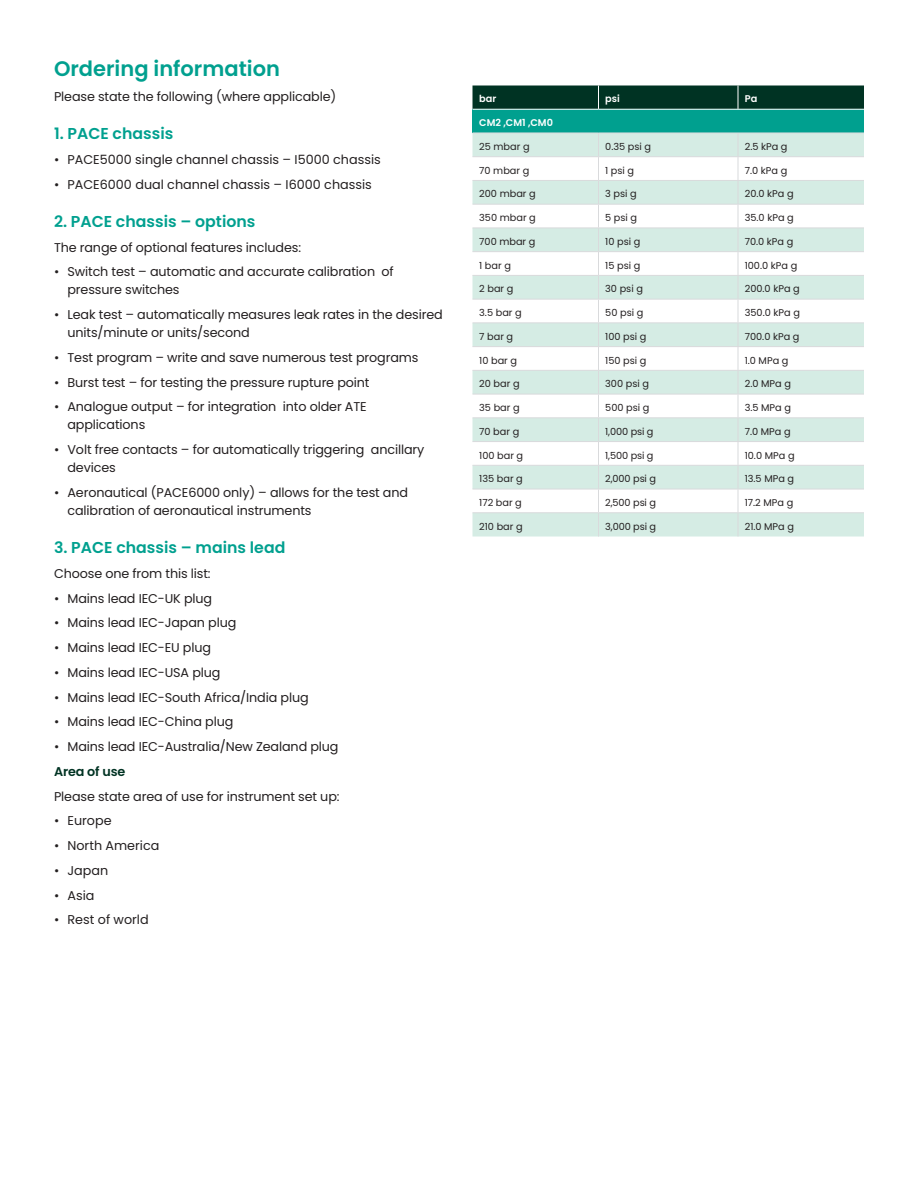
<style>
.page{position:relative;width:918px;height:1188px;background:#fff}
.page>*{position:absolute;margin:0;border:0;box-sizing:border-box;transform-origin:0 0}
.t1{font:600 21px "Poppins";color:#00a08f}
.t2{font:600 15.75px "Poppins";color:#00a08f}
.t3{font:12.75px/18px "Poppins";letter-spacing:-.01em;color:#231f20}
.t4{font:600 12.75px "Poppins";letter-spacing:-.01em;color:#003323}
.t5{font:9.75px "Poppins";color:#231f20}
.t6{font:600 9.75px "Poppins";color:#fff}
</style>
<div class="page">
<div style="left:473px;top:109px;width:391px;height:24px;background:#00a08f"></div>
<svg style="left:472px;top:133px;width:392px;height:404px;fill:#d5ece4"></svg>
<hr style="left:473px;top:133px;width:126px;height:1px;background:#d9dadc">
<hr style="left:599px;top:133px;width:139px;height:1px;background:#d9dadc">
<hr style="left:738px;top:133px;width:126px;height:1px;background:#d9dadc">
<hr style="left:473px;top:156px;width:126px;height:1px;background:#d9dadc">
<hr style="left:599px;top:156px;width:139px;height:1px;background:#d9dadc">
<hr style="left:738px;top:156px;width:126px;height:1px;background:#d9dadc">
<hr style="left:473px;top:180px;width:126px;height:1px;background:#d9dadc">
<hr style="left:599px;top:180px;width:139px;height:1px;background:#d9dadc">
<hr style="left:738px;top:180px;width:126px;height:1px;background:#d9dadc">
<hr style="left:473px;top:204px;width:126px;height:1px;background:#d9dadc">
<hr style="left:599px;top:204px;width:139px;height:1px;background:#d9dadc">
<hr style="left:738px;top:204px;width:126px;height:1px;background:#d9dadc">
<hr style="left:473px;top:228px;width:126px;height:1px;background:#d9dadc">
<hr style="left:599px;top:228px;width:139px;height:1px;background:#d9dadc">
<hr style="left:738px;top:228px;width:126px;height:1px;background:#d9dadc">
<hr style="left:473px;top:251px;width:126px;height:1px;background:#d9dadc">
<hr style="left:599px;top:251px;width:139px;height:1px;background:#d9dadc">
<hr style="left:738px;top:251px;width:126px;height:1px;background:#d9dadc">
<hr style="left:473px;top:275px;width:126px;height:1px;background:#d9dadc">
<hr style="left:599px;top:275px;width:139px;height:1px;background:#d9dadc">
<hr style="left:738px;top:275px;width:126px;height:1px;background:#d9dadc">
<hr style="left:473px;top:299px;width:126px;height:1px;background:#d9dadc">
<hr style="left:599px;top:299px;width:139px;height:1px;background:#d9dadc">
<hr style="left:738px;top:299px;width:126px;height:1px;background:#d9dadc">
<hr style="left:473px;top:322px;width:126px;height:1px;background:#d9dadc">
<hr style="left:599px;top:322px;width:139px;height:1px;background:#d9dadc">
<hr style="left:738px;top:322px;width:126px;height:1px;background:#d9dadc">
<hr style="left:473px;top:346px;width:126px;height:1px;background:#d9dadc">
<hr style="left:599px;top:346px;width:139px;height:1px;background:#d9dadc">
<hr style="left:738px;top:346px;width:126px;height:1px;background:#d9dadc">
<hr style="left:473px;top:370px;width:126px;height:1px;background:#d9dadc">
<hr style="left:599px;top:370px;width:139px;height:1px;background:#d9dadc">
<hr style="left:738px;top:370px;width:126px;height:1px;background:#d9dadc">
<hr style="left:473px;top:394px;width:126px;height:1px;background:#d9dadc">
<hr style="left:599px;top:394px;width:139px;height:1px;background:#d9dadc">
<hr style="left:738px;top:394px;width:126px;height:1px;background:#d9dadc">
<hr style="left:473px;top:417px;width:126px;height:1px;background:#d9dadc">
<hr style="left:599px;top:417px;width:139px;height:1px;background:#d9dadc">
<hr style="left:738px;top:417px;width:126px;height:1px;background:#d9dadc">
<hr style="left:473px;top:441px;width:126px;height:1px;background:#d9dadc">
<hr style="left:599px;top:441px;width:139px;height:1px;background:#d9dadc">
<hr style="left:738px;top:441px;width:126px;height:1px;background:#d9dadc">
<hr style="left:473px;top:465px;width:126px;height:1px;background:#d9dadc">
<hr style="left:599px;top:465px;width:139px;height:1px;background:#d9dadc">
<hr style="left:738px;top:465px;width:126px;height:1px;background:#d9dadc">
<hr style="left:473px;top:489px;width:126px;height:1px;background:#d9dadc">
<hr style="left:599px;top:489px;width:139px;height:1px;background:#d9dadc">
<hr style="left:738px;top:489px;width:126px;height:1px;background:#d9dadc">
<hr style="left:473px;top:512px;width:126px;height:1px;background:#d9dadc">
<hr style="left:599px;top:512px;width:139px;height:1px;background:#d9dadc">
<svg style="left:598px;top:134px;width:1px;height:403px"></svg>
<hr style="left:738px;top:512px;width:126px;height:1px;background:#d9dadc">
<svg style="left:738px;top:134px;width:1px;height:403px"></svg>
<svg style="left:472px;top:85px;width:392px;height:24px;background:#0a3b2c"></svg>
<hr style="left:473px;top:109px;width:126px;height:1px;background:#fff">
<hr style="left:599px;top:109px;width:139px;height:1px;background:#fff">
<hr style="left:738px;top:109px;width:126px;height:1px;background:#fff">
<h1 class="t1" style="left:54px;top:56px;width:227px">Ordering information</h1>
<p class="t3" style="left:54px;top:88px;width:284px">Please state the following (where applicable)</p>
<p class="t2" style="left:54px;top:124px;width:121px">1. PACE chassis</p>
<p class="t3" style="left:54px;top:151px;width:328px">• PACE5000 single channel chassis – I5000 chassis</p>
<p class="t3" style="left:54px;top:175px;width:319px">• PACE6000 dual channel chassis – I6000 chassis</p>
<p class="t2" style="left:54px;top:212px;width:203px">2. PACE chassis – options</p>
<p class="t3" style="left:54px;top:238px;width:249px">The range of optional features includes:</p>
<p class="t3" style="left:68px;top:263px;width:328px;text-indent:-14px">• Switch test – automatic and accurate calibration of pressure switches</p>
<p class="t3" style="left:68px;top:306px;width:377px;text-indent:-14px">• Leak test – automatically measures leak rates in the desired units/minute or units/second</p>
<p class="t3" style="left:54px;top:349px;width:366px">• Test program – write and save numerous test programs</p>
<p class="t3" style="left:54px;top:373px;width:317px">• Burst test – for testing the pressure rupture point</p>
<p class="t3" style="left:68px;top:398px;width:301px;text-indent:-14px">• Analogue output – for integration into older ATE applications</p>
<p class="t3" style="left:68px;top:441px;width:358px;text-indent:-14px">• Volt free contacts – for automatically triggering ancillary devices</p>
<p class="t3" style="left:68px;top:484px;width:342px;text-indent:-14px">• Aeronautical (PACE6000 only) – allows for the test and calibration of aeronautical instruments</p>
<p class="t2" style="left:54px;top:538px;width:233px">3. PACE chassis – mains lead</p>
<p class="t3" style="left:54px;top:565px;width:158px">Choose one from this list:</p>
<p class="t3" style="left:54px;top:589px;width:160px">• Mains lead IEC-UK plug</p>
<p class="t3" style="left:54px;top:614px;width:184px">• Mains lead IEC-Japan plug</p>
<p class="t3" style="left:54px;top:639px;width:159px">• Mains lead IEC-EU plug</p>
<p class="t3" style="left:54px;top:664px;width:168px">• Mains lead IEC-USA plug</p>
<p class="t3" style="left:54px;top:688px;width:256px">• Mains lead IEC-South Africa/India plug</p>
<p class="t3" style="left:54px;top:713px;width:181px">• Mains lead IEC-China plug</p>
<p class="t3" style="left:54px;top:738px;width:286px">• Mains lead IEC-Australia/New Zealand plug</p>
<p class="t4" style="left:54px;top:764px;width:73px">Area of use</p>
<p class="t3" style="left:54px;top:787px;width:287px">Please state area of use for instrument set up:</p>
<p class="t3" style="left:54px;top:812px;width:59px">• Europe</p>
<p class="t3" style="left:54px;top:837px;width:107px">• North America</p>
<p class="t3" style="left:54px;top:862px;width:56px">• Japan</p>
<p class="t3" style="left:54px;top:886px;width:42px">• Asia</p>
<p class="t3" style="left:54px;top:911px;width:96px">• Rest of world</p>
<p class="t6" style="left:479px;top:93px;width:19px">bar</p>
<p class="t6" style="left:605px;top:93px;width:16px">psi</p>
<p class="t6" style="left:745px;top:93px;width:14px">Pa</p>
<p class="t6" style="left:479px;top:117px;width:75px">CM2 ,CM1 ,CM0</p>
<p class="t5" style="left:479px;top:141px;width:52px">25 mbar g</p>
<p class="t5" style="left:605px;top:141px;width:47px">0.35 psi g</p>
<p class="t5" style="left:745px;top:141px;width:44px">2.5 kPa g</p>
<p class="t5" style="left:479px;top:165px;width:52px">70 mbar g</p>
<p class="t5" style="left:605px;top:165px;width:30px">1 psi g</p>
<p class="t5" style="left:745px;top:165px;width:44px">7.0 kPa g</p>
<p class="t5" style="left:479px;top:188px;width:58px">200 mbar g</p>
<p class="t5" style="left:605px;top:188px;width:33px">3 psi g</p>
<p class="t5" style="left:745px;top:188px;width:50px">20.0 kPa g</p>
<p class="t5" style="left:479px;top:212px;width:58px">350 mbar g</p>
<p class="t5" style="left:605px;top:212px;width:33px">5 psi g</p>
<p class="t5" style="left:745px;top:212px;width:51px">35.0 kPa g</p>
<p class="t5" style="left:479px;top:236px;width:58px">700 mbar g</p>
<p class="t5" style="left:605px;top:236px;width:37px">10 psi g</p>
<p class="t5" style="left:745px;top:236px;width:50px">70.0 kPa g</p>
<p class="t5" style="left:479px;top:259px;width:33px">1 bar g</p>
<p class="t5" style="left:605px;top:259px;width:37px">15 psi g</p>
<p class="t5" style="left:745px;top:259px;width:54px">100.0 kPa g</p>
<p class="t5" style="left:479px;top:283px;width:36px">2 bar g</p>
<p class="t5" style="left:605px;top:283px;width:39px">30 psi g</p>
<p class="t5" style="left:745px;top:283px;width:57px">200.0 kPa g</p>
<p class="t5" style="left:479px;top:307px;width:44px">3.5 bar g</p>
<p class="t5" style="left:605px;top:307px;width:40px">50 psi g</p>
<p class="t5" style="left:745px;top:307px;width:57px">350.0 kPa g</p>
<p class="t5" style="left:479px;top:331px;width:35px">7 bar g</p>
<p class="t5" style="left:605px;top:331px;width:43px">100 psi g</p>
<p class="t5" style="left:745px;top:331px;width:56px">700.0 kPa g</p>
<p class="t5" style="left:479px;top:354px;width:39px">10 bar g</p>
<p class="t5" style="left:605px;top:354px;width:43px">150 psi g</p>
<p class="t5" style="left:745px;top:354px;width:45px">1.0 MPa g</p>
<p class="t5" style="left:479px;top:378px;width:42px">20 bar g</p>
<p class="t5" style="left:605px;top:378px;width:45px">300 psi g</p>
<p class="t5" style="left:745px;top:378px;width:48px">2.0 MPa g</p>
<p class="t5" style="left:479px;top:402px;width:42px">35 bar g</p>
<p class="t5" style="left:605px;top:402px;width:46px">500 psi g</p>
<p class="t5" style="left:745px;top:402px;width:48px">3.5 MPa g</p>
<p class="t5" style="left:479px;top:426px;width:42px">70 bar g</p>
<p class="t5" style="left:605px;top:426px;width:50px">1,000 psi g</p>
<p class="t5" style="left:745px;top:426px;width:47px">7.0 MPa g</p>
<p class="t5" style="left:479px;top:449px;width:45px">100 bar g</p>
<p class="t5" style="left:605px;top:449px;width:50px">1,500 psi g</p>
<p class="t5" style="left:745px;top:449px;width:51px">10.0 MPa g</p>
<p class="t5" style="left:479px;top:473px;width:45px">135 bar g</p>
<p class="t5" style="left:605px;top:473px;width:52px">2,000 psi g</p>
<p class="t5" style="left:745px;top:473px;width:51px">13.5 MPa g</p>
<p class="t5" style="left:479px;top:497px;width:44px">172 bar g</p>
<p class="t5" style="left:605px;top:497px;width:52px">2,500 psi g</p>
<p class="t5" style="left:745px;top:497px;width:50px">17.2 MPa g</p>
<p class="t5" style="left:479px;top:521px;width:45px">210 bar g</p>
<p class="t5" style="left:605px;top:521px;width:52px">3,000 psi g</p>
<p class="t5" style="left:745px;top:521px;width:51px">21.0 MPa g</p>
</div>
